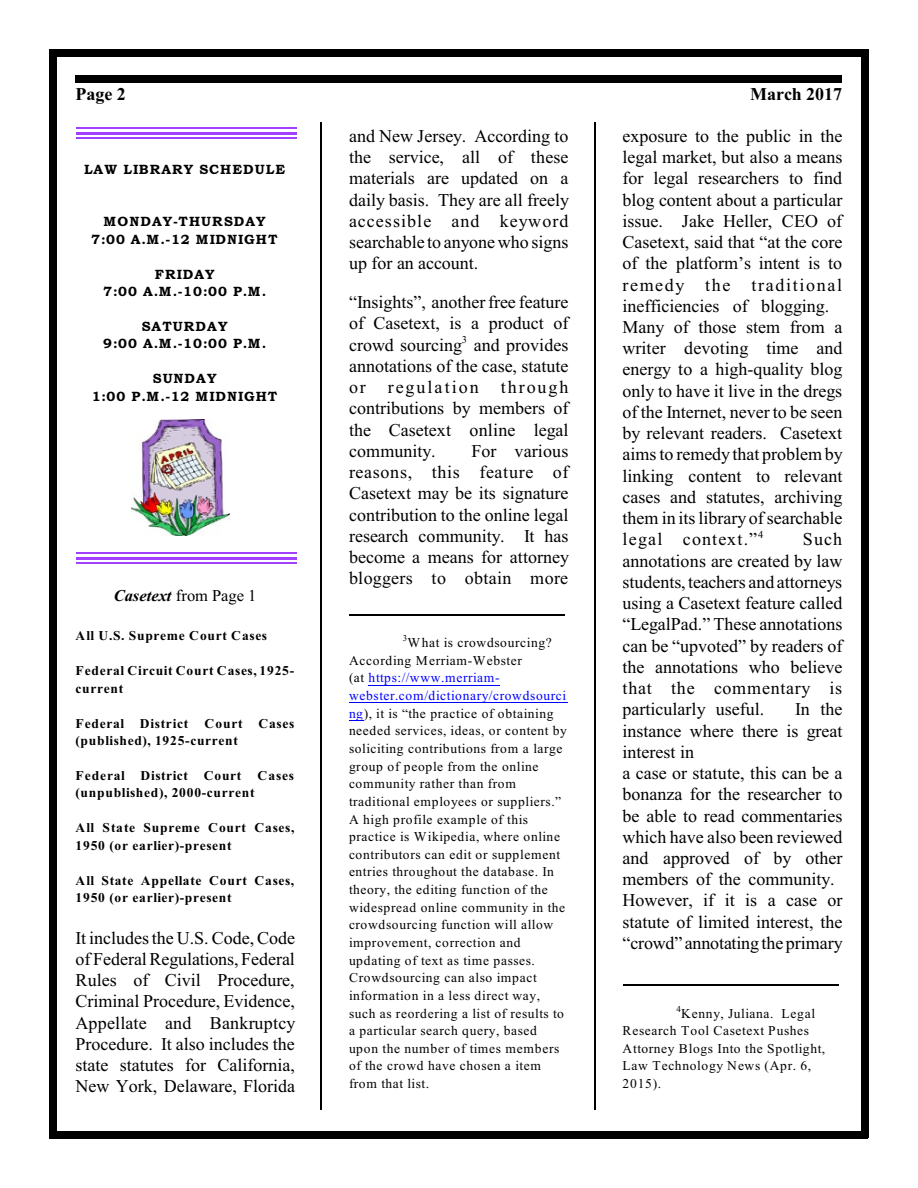
<style>
.page{position:relative;width:918px;height:1188px;background:#fff}
.page>*{position:absolute;margin:0;border:0;box-sizing:border-box;transform-origin:0 0}
.t1{font:18px/21.3px "Times New Roman";color:#000;text-align:justify}
.t2{font:700 18px "Times New Roman";color:#000}
.t3{font:16.5px "Times New Roman";color:#000}
.t4{font:13.5px/17.7px "Times New Roman";letter-spacing:.045em;color:#000}
.t5{font:700 13.5px/17.4px "Times New Roman";letter-spacing:.055em;color:#000}
.t6{font:13.5px/17.4px "Bookman Old Style";letter-spacing:.075em;color:#000;text-align:center}
.t7{font:10.5px "Times New Roman";color:#000}
.t8{font:9px "Times New Roman";color:#000}
.s1{font-weight:700;font-style:italic}
.s2{color:#00f}
</style>
<div class="page">
<div style="left:50px;top:50px;width:7px;height:1088px;background:#000"></div>
<div style="left:861px;top:50px;width:7px;height:1088px;background:#000"></div>
<div style="left:50px;top:50px;width:818px;height:7px;background:#000"></div>
<div style="left:50px;top:1131px;width:818px;height:7px;background:#000"></div>
<div style="left:76px;top:75px;width:766px;height:7px;background:#000"></div>
<hr style="left:321px;top:122px;width:1px;height:987px;background:#000">
<hr style="left:594px;top:122px;width:2px;height:987px;background:#000">
<hr style="left:349px;top:614px;width:216px;height:2px;background:#000">
<hr style="left:369px;top:685px;width:131px;height:1px;background:#00f">
<hr style="left:349px;top:702px;width:218px;height:1px;background:#00f">
<svg style="left:349px;top:720px;width:15px;height:1px"></svg>
<hr style="left:623px;top:985px;width:215px;height:1px;background:#000">
<hr style="left:76px;top:128px;width:221px;height:1px;background:#a140ff">
<hr style="left:76px;top:132px;width:221px;height:3px;background:#a140ff">
<hr style="left:76px;top:138px;width:221px;height:1px;background:#a140ff">
<hr style="left:76px;top:553px;width:221px;height:1px;background:#a140ff">
<hr style="left:76px;top:557px;width:221px;height:3px;background:#a140ff">
<hr style="left:76px;top:562px;width:221px;height:2px;background:#a140ff">
<img style="left:132px;top:419px;width:97px;height:117px">
<p class="t2" style="left:76px;top:88px;width:52px">Page 2</p>
<p class="t2" style="left:750px;top:88px;width:94px">March 2017</p>
<p class="t6" style="left:84px;top:162px;width:203px">LAW LIBRARY SCHEDULE</p>
<p class="t6" style="left:91px;top:214px;width:188px">MONDAY-THURSDAY<br>7:00 A.M.-12 MIDNIGHT</p>
<p class="t6" style="left:103px;top:267px;width:165px">FRIDAY<br>7:00 A.M.-10:00 P.M.</p>
<p class="t6" style="left:103px;top:319px;width:165px">SATURDAY<br>9:00 A.M.-10:00 P.M.</p>
<p class="t6" style="left:92px;top:371px;width:187px">SUNDAY<br>1:00 P.M.-12 MIDNIGHT</p>
<p class="t3" style="left:114px;top:589px;width:144px"><span class="s1">Casetext</span> from Page 1</p>
<p class="t5" style="left:76px;top:628px;width:193px">All U.S. Supreme Court Cases</p>
<p class="t5" style="left:76px;top:663px;width:220px">Federal Circuit Court Cases, 1925- current</p>
<p class="t5" style="left:76px;top:716px;width:220px">Federal District Court Cases (published), 1925-current</p>
<p class="t5" style="left:76px;top:768px;width:220px">Federal District Court Cases (unpublished), 2000-current</p>
<p class="t5" style="left:76px;top:821px;width:220px">All State Supreme Court Cases,<br>1950 (or earlier)-present</p>
<p class="t5" style="left:76px;top:873px;width:220px">All State Appellate Court Cases,<br>1950 (or earlier)-present</p>
<p class="t1" style="left:76px;top:929px;width:221px">It includes the U.S. Code, Code of Federal Regulations, Federal Rules of Civil Procedure, Criminal Procedure, Evidence, Appellate and Bankruptcy Procedure. It also includes the state statutes for California, New York, Delaware, Florida</p>
<p class="t1" style="left:349px;top:127px;width:221px">and New Jersey. According to the service, all of these materials are updated on a daily basis. They are all freely accessible and keyword searchable to anyone who signs up for an account.</p>
<p class="t1" style="left:349px;top:293px;width:221px">“Insights”, anotherfree feature of Casetext, is a product of crowd sourcing and provides</p>
<p class="t7" style="left:462px;top:336px;width:7px">3</p>
<p class="t1" style="left:349px;top:357px;width:221px">annotations of the case, statute or regulation through contributions by members of the Casetext online legal community.</p>
<p class="t1" style="left:349px;top:442px;width:222px;text-indent:122px">For various reasons, this feature of Casetext may be its signature contribution to the online legal research community. It has become a means for attorney bloggers to obtain more</p>
<p class="t8" style="left:403px;top:635px;width:6px">3</p>
<p class="t4" style="left:349px;top:653px;width:219px">According Merriam-Webster<br>(at <span class="s2">https://www.merriam&shy;webster.com/dictionary/crowdsourci ng</span>), it is “the practice of obtaining needed services, ideas, or content by soliciting contributions from a large group of people from the online community rather than from traditional employees or suppliers.”<br>A high profile example of this practice is Wikipedia, where online contributors can edit or supplement entries throughout the database. In theory, the editing function of the widespread online community in the crowdsourcing function will allow improvement, correction and updating of text as time passes.<br>Crowdsourcing can also impact information in a less direct way, such as reordering a list of results to a particular search query, based upon the number of times members of the crowd have chosen a item from that list.</p>
<p class="t4" style="left:408px;top:635px;width:146px">What is crowdsourcing?</p>
<p class="t1" style="left:623px;top:127px;width:222px;text-align:left">exposure to the public in the legal market, but also a means for legal researchers to find blog content about a particular issue. Jake Heller, CEO of<br>Casetext, said that “at the core of the platform’s intent is to remedy the traditional inefficiencies of blogging.<br>Many of those stem from a writer devoting time and energy to a high-quality blog only to have it live in the dregs of the Internet, never to be seen by relevant readers. Casetext aims to remedythat problem by linking content to relevant cases and statutes, archiving them in its libraryof searchable legal context.”</p>
<p class="t7" style="left:758px;top:531px;width:7px">4</p>
<p class="t1" style="left:623px;top:552px;width:221px">annotations are created by law students, teachers and attorneys using a Casetext feature called “LegalPad.” These annotations can be “upvoted” by readers of the annotations who believe that the commentary is particularly useful.</p>
<p class="t1" style="left:803px;top:530px;width:41px">Such</p>
<p class="t1" style="left:623px;top:700px;width:222px;text-align:left;text-indent:173px">In the instance where there is great interest in<br>a case or statute, this can be a bonanza for the researcher to be able to read commentaries which have also been reviewed and approved of by other members of the community.<br>However, if it is a case or statute of limited interest, the “crowd” annotating the primary</p>
<p class="t8" style="left:677px;top:1005px;width:6px">4</p>
<p class="t4" style="left:623px;top:1023px;width:204px">Research Tool Casetext Pushes<br>Attorney Blogs Into the Spotlight,<br>Law Technology News (Apr. 6,<br>2015).</p>
<p class="t4" style="left:681px;top:1005px;width:135px">Kenny, Juliana. Legal</p>
</div>
